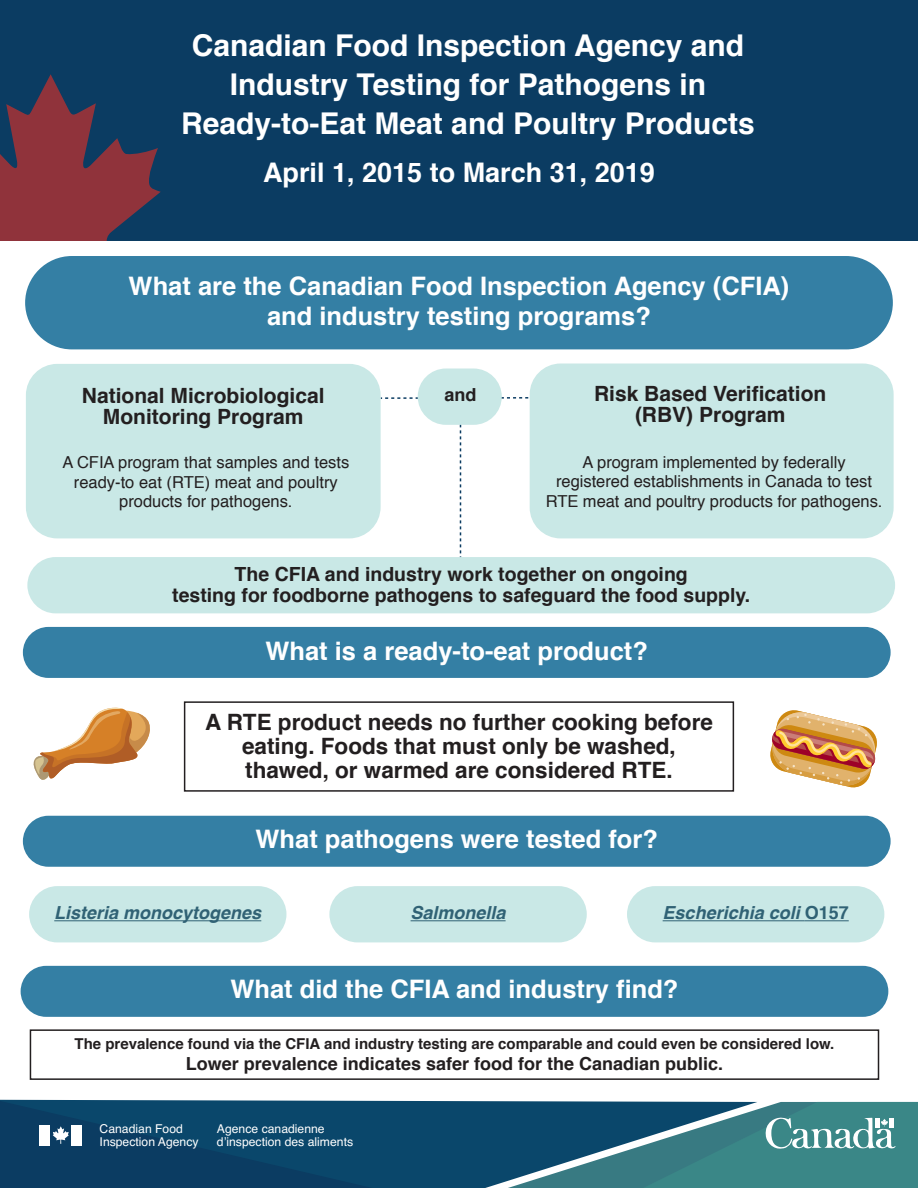
<style>
.page{position:relative;width:918px;height:1188px;background:#fff}
.page>*{position:absolute;margin:0;border:0;box-sizing:border-box;transform-origin:0 0}
.t1{font:700 30px/39px "Helvetica";color:#fff;text-align:center}
.t2{font:700 27px "Helvetica";color:#fff}
.t3{font:700 25.5px/30px "Helvetica";color:#fff;text-align:center}
.t4{font:700 22.5px/24px "Helvetica";color:#231f20;text-align:center}
.t5{font:700 21px/21px "Helvetica";color:#231f20;text-align:center}
.t6{font:700 19.5px/21px "Helvetica";color:#231f20;text-align:center}
.t7{font:700 18px "Helvetica";color:#231f20}
.t8{font:italic 700 18px "Helvetica";color:#306275}
.t9{font:16.5px/19.5px "Helvetica";color:#231f20;text-align:center}
.t10{font:700 15px "Helvetica";color:#231f20}
.t11{font:12.15px/12.1px "Helvetica";color:#fff}
.s1{font-style:normal}
</style>
<div class="page">
<svg style="left:381px;top:397px;width:149px;height:2px"></svg>
<div style="left:0;top:0;width:918px;height:241px;background:#0b3c62"></div>
<svg style="left:0;top:1100px;width:757px;height:88px;background:#185173"></svg>
<svg style="left:508px;top:1102px;width:410px;height:86px;background:#3d7c88"></svg>
<svg style="left:0;top:1101px;width:373px;height:87px;background:#0b4267"></svg>
<div style="left:71px;top:1125px;width:11px;height:20px;background:#fff"></div>
<div style="left:40px;top:1125px;width:10px;height:20px;background:#fff"></div>
<div style="left:25px;top:256px;width:868px;height:93px;background:#347fa4;border-radius:47px"></div>
<svg style="left:460px;top:425px;width:1px;height:132px"></svg>
<div style="left:27px;top:557px;width:868px;height:56px;background:#c9e8e6;border-radius:28px"></div>
<div style="left:23px;top:627px;width:868px;height:51px;background:#347fa4;border-radius:26px"></div>
<div style="left:184px;top:701px;width:550px;height:91px;border:2px solid #231f20"></div>
<div style="left:23px;top:816px;width:868px;height:51px;background:#347fa4;border-radius:26px"></div>
<div style="left:29px;top:886px;width:257px;height:56px;background:#c9e8e6;border-radius:28px"></div>
<div style="left:329px;top:886px;width:258px;height:56px;background:#c9e8e6;border-radius:28px"></div>
<div style="left:627px;top:886px;width:257px;height:56px;background:#c9e8e6;border-radius:28px"></div>
<hr style="left:54px;top:920px;width:207px;height:1px;background:#306275">
<hr style="left:411px;top:920px;width:95px;height:1px;background:#306275">
<hr style="left:663px;top:920px;width:142px;height:1px;background:#306275">
<hr style="left:805px;top:920px;width:44px;height:1px;background:#306275">
<svg style="left:1px;top:74px;width:160px;height:167px"></svg>
<svg style="left:770px;top:710px;width:107px;height:78px"></svg>
<svg style="left:33px;top:707px;width:117px;height:73px"></svg>
<div style="left:26px;top:364px;width:355px;height:174px;background:#c9e8e6;border-radius:31px"></div>
<div style="left:530px;top:364px;width:364px;height:174px;background:#c9e8e6;border-radius:31px"></div>
<div style="left:418px;top:369px;width:84px;height:56px;background:#c9e8e6;border-radius:28px"></div>
<div style="left:21px;top:966px;width:867px;height:51px;background:#347fa4;border-radius:26px"></div>
<div style="left:30px;top:1029px;width:849px;height:51px;border:2px solid #231f20"></div>
<h1 class="t1" style="left:181px;top:26px;width:575px">Canadian Food Inspection Agency and<br>Industry Testing for Pathogens in<br>Ready-to-Eat Meat and Poultry Products</h1>
<h2 class="t2" style="left:263px;top:151px;width:393px">April 1, 2015 to March 31, 2019</h2>
<h3 class="t3" style="left:129px;top:271px;width:662px">What are the Canadian Food Inspection Agency (CFIA) and industry testing programs?</h3>
<p class="t5" style="left:82px;top:385px;width:244px">National Microbiological</p>
<p class="t7" style="left:445px;top:380px;width:34px">and</p>
<p class="t5" style="left:103px;top:406px;width:202px">Monitoring Program</p>
<p class="t5" style="left:594px;top:383px;width:234px">Risk Based Verification (RBV) Program</p>
<p class="t9" style="left:62px;top:453px;width:289px">A CFIA program that samples and tests ready-to eat (RTE) meat and poultry products for pathogens.</p>
<p class="t9" style="left:546px;top:453px;width:338px">A program implemented by federally registered establishments in Canada to test<br>RTE meat and poultry products for pathogens.</p>
<p class="t6" style="left:172px;top:564px;width:580px">The CFIA and industry work together on ongoing<br>testing for foodborne pathogens to safeguard the food supply.</p>
<h3 class="t3" style="left:265px;top:636px;width:384px">What is a ready-to-eat product?</h3>
<h3 class="t4" style="left:205px;top:710px;width:509px">A RTE product needs no further cooking before eating. Foods that must only be washed, thawed, or warmed are considered RTE.</h3>
<h3 class="t3" style="left:256px;top:825px;width:404px">What pathogens were tested for?</h3>
<p class="t8" style="left:54px;top:898px;width:209px">Listeria monocytogenes</p>
<p class="t8" style="left:411px;top:898px;width:97px">Salmonella</p>
<p class="t8" style="left:663px;top:898px;width:188px">Escherichia coli <span class="s1">O157</span></p>
<h3 class="t3" style="left:230px;top:975px;width:450px">What did the CFIA and industry find?</h3>
<p class="t10" style="left:75px;top:1032px;width:761px">The prevalence found via the CFIA and industry testing are comparable and could even be considered low.</p>
<p class="t7" style="left:186px;top:1049px;width:539px">Lower prevalence indicates safer food for the Canadian public.</p>
<p class="t11" style="left:100px;top:1123px;width:100px">Canadian Food<br>Inspection Agency</p>
<p class="t11" style="left:217px;top:1123px;width:138px">Agence canadienne d’inspection des aliments</p>
</div>
